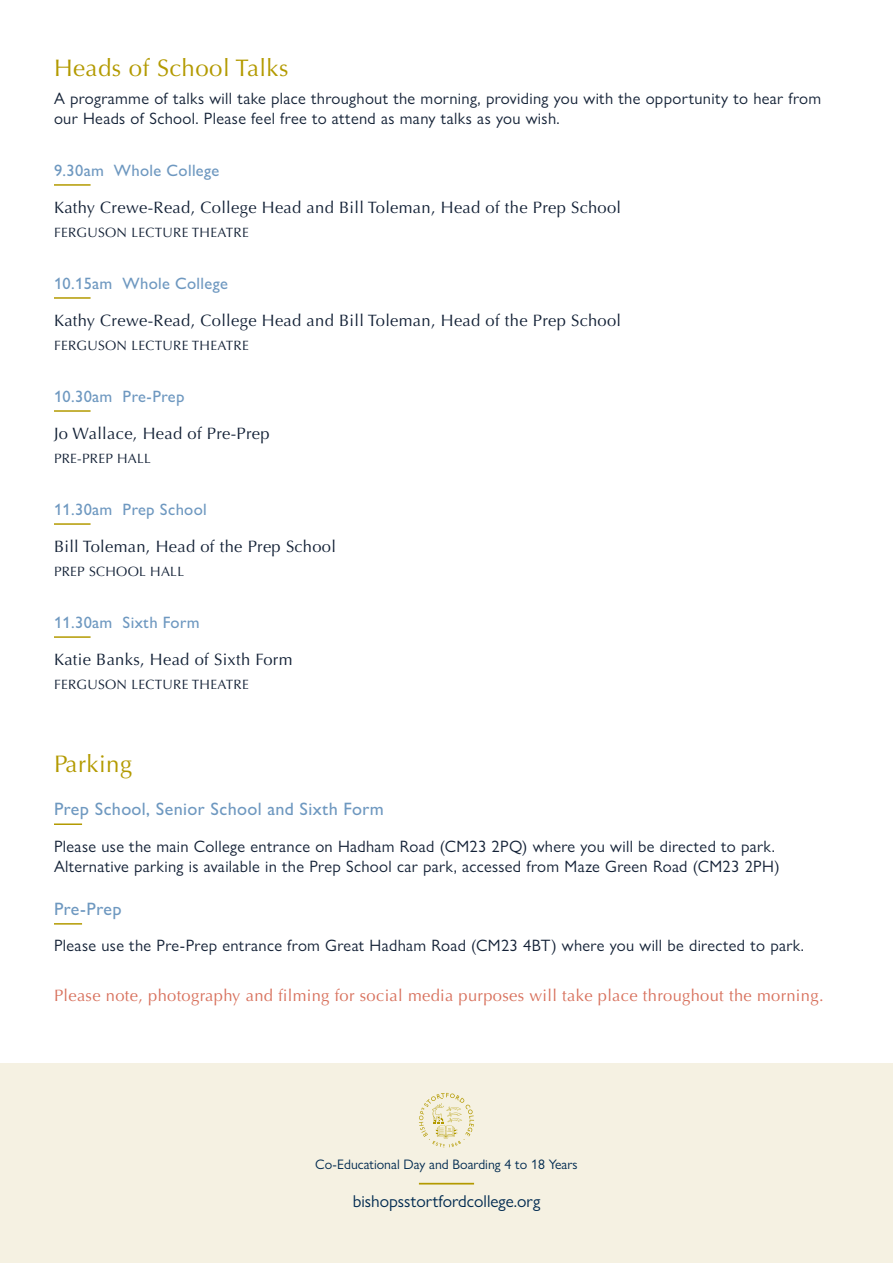
<style>
.page{position:relative;width:893px;height:1263px;background:#fff}
.page>*{position:absolute;margin:0;border:0;box-sizing:border-box;transform-origin:0 0}
.t1{font:24px "Optima";letter-spacing:.02em;color:#b39a00}
.t2{font:500 18px "Gill Sans Nova";letter-spacing:.02em;color:#6e98c0}
.t3{font:17.25px "Gill Sans Nova";color:#002a50}
.t4{font:16.5px/19.8px "Gill Sans Nova";letter-spacing:.02em;color:#132136}
.t5{font:16.5px "Optima";letter-spacing:.02em;color:#132136}
.t6{font:16.5px "Optima";letter-spacing:.02em;color:#d8725e}
.t7{font:500 16.5px "Gill Sans Nova";letter-spacing:.02em;color:#6e98c0}
.t8{font:13.8px "Gill Sans Nova";color:#002a50}
.t9{font:13.5px "Optima";letter-spacing:.02em;color:#132136}
</style>
<div class="page">
<hr style="left:54px;top:184px;width:37px;height:2px;background:#b39a00">
<hr style="left:54px;top:297px;width:37px;height:2px;background:#b39a00">
<hr style="left:54px;top:410px;width:37px;height:2px;background:#b39a00">
<hr style="left:54px;top:523px;width:37px;height:2px;background:#b39a00">
<hr style="left:54px;top:636px;width:37px;height:2px;background:#b39a00">
<hr style="left:54px;top:823px;width:28px;height:2px;background:#b39a00">
<svg style="left:54px;top:923px;width:28px;height:1px"></svg>
<div style="left:0;top:1063px;width:893px;height:200px;background:#f5f1e2"></div>
<svg style="left:419px;top:1093px;width:55px;height:55px"></svg>
<hr style="left:419px;top:1183px;width:55px;height:1px;background:#b39a00">
<h1 class="t1" style="left:54px;top:54px;width:236px">Heads of School Talks</h1>
<p class="t4" style="left:54px;top:89px;width:769px">A programme of talks will take place throughout the morning, providing you with the opportunity to hear from our Heads of School. Please feel free to attend as many talks as you wish.</p>
<p class="t7" style="left:54px;top:160px;width:167px">9.30am Whole College</p>
<p class="t5" style="left:54px;top:197px;width:569px">Kathy Crewe-Read, College Head and Bill Toleman, Head of the Prep School</p>
<p class="t9" style="left:54px;top:225px;width:196px">FERGUSON LECTURE THEATRE</p>
<p class="t7" style="left:54px;top:273px;width:176px">10.15am Whole College</p>
<p class="t5" style="left:54px;top:310px;width:569px">Kathy Crewe-Read, College Head and Bill Toleman, Head of the Prep School</p>
<p class="t9" style="left:54px;top:338px;width:196px">FERGUSON LECTURE THEATRE</p>
<p class="t7" style="left:54px;top:386px;width:132px">10.30am Pre-Prep</p>
<p class="t5" style="left:54px;top:423px;width:217px">Jo Wallace, Head of Pre-Prep</p>
<p class="t9" style="left:54px;top:451px;width:99px">PRE-PREP HALL</p>
<p class="t7" style="left:54px;top:499px;width:154px">11.30am Prep School</p>
<p class="t5" style="left:54px;top:536px;width:284px">Bill Toleman, Head of the Prep School</p>
<p class="t9" style="left:54px;top:564px;width:132px">PREP SCHOOL HALL</p>
<p class="t7" style="left:54px;top:612px;width:147px">11.30am Sixth Form</p>
<p class="t5" style="left:54px;top:649px;width:240px">Katie Banks, Head of Sixth Form</p>
<p class="t9" style="left:54px;top:677px;width:196px">FERGUSON LECTURE THEATRE</p>
<h1 class="t1" style="left:54px;top:750px;width:80px">Parking</h1>
<p class="t2" style="left:54px;top:798px;width:331px">Prep School, Senior School and Sixth Form</p>
<p class="t4" style="left:54px;top:836px;width:727px">Please use the main College entrance on Hadham Road (CM23 2PQ) where you will be directed to park.<br>Alternative parking is available in the Prep School car park, accessed from Maze Green Road (CM23 2PH)</p>
<p class="t2" style="left:54px;top:897px;width:69px">Pre-Prep</p>
<p class="t4" style="left:54px;top:936px;width:752px">Please use the Pre-Prep entrance from Great Hadham Road (CM23 4BT) where you will be directed to park.</p>
<p class="t6" style="left:54px;top:986px;width:771px">Please note, photography and filming for social media purposes will take place throughout the morning.</p>
<p class="t8" style="left:315px;top:1155px;width:264px">Co-Educational Day and Boarding 4 to 18 Years</p>
<p class="t3" style="left:353px;top:1190px;width:189px">bishopsstortfordcollege.org</p>
</div>
